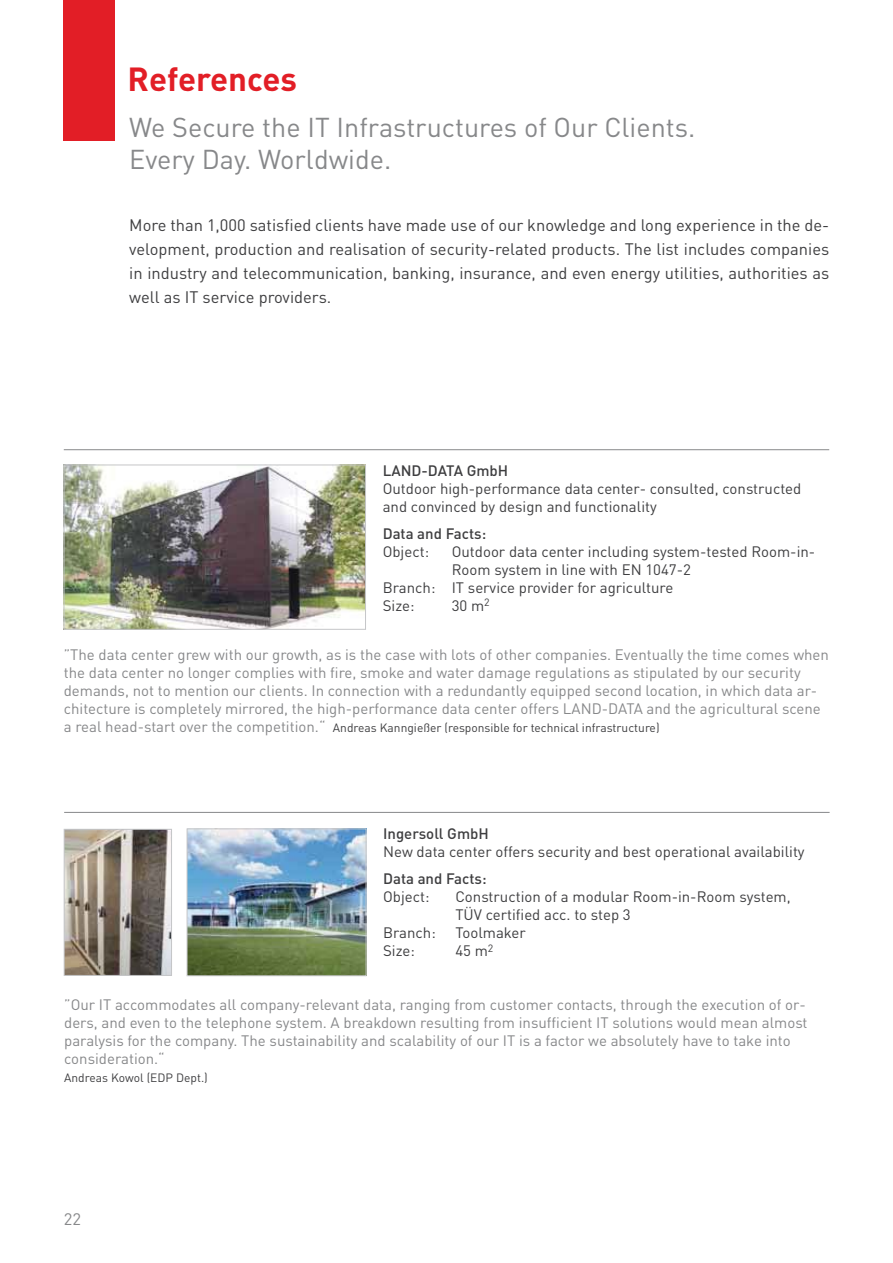
<style>
.page{position:relative;width:893px;height:1263px;background:#fff}
.page>*{position:absolute;margin:0;border:0;box-sizing:border-box;transform-origin:0 0}
.t1{font:700 33px "DIN";color:#e21e26}
.t2{font:27px/32.4px "DIN";color:#87888a}
.t3{font:16.5px/24px "DIN";color:#3e3e40;text-align:justify}
.t4{font:16.5px "DIN";color:#87888a}
.t5{font:15px/18px "DIN";color:#87888a}
.t6{font:15px/18px "DIN";color:#3e3e40}
.t7{font:500 15px "DIN";color:#3e3e40}
.t8{font:12px "DIN";color:#3e3e40}
.s1{font-size:15px;color:#87888a}
</style>
<div class="page">
<img style="left:66px;top:467px;width:298px;height:161px">
<div style="left:64px;top:465px;width:302px;height:165px;border:1px solid #c5c6c8"></div>
<hr style="left:64px;top:449px;width:765px;height:1px;background:#87888a">
<hr style="left:64px;top:812px;width:765px;height:1px;background:#87888a">
<div style="left:64px;top:0;width:51px;height:141px;background:#e21e26"></div>
<img style="left:66px;top:831px;width:104px;height:143px">
<div style="left:64px;top:829px;width:108px;height:147px;border:1px solid #c5c6c8"></div>
<img style="left:189px;top:831px;width:175px;height:143px">
<div style="left:187px;top:829px;width:179px;height:147px;border:1px solid #c5c6c8"></div>
<h1 class="t1" style="left:128px;top:68px;width:171px">References</h1>
<h2 class="t2" style="left:129px;top:114px;width:568px">We Secure the IT Infrastructures of Our Clients.<br>Every Day. Worldwide.</h2>
<p class="t3" style="left:129px;top:215px;width:701px">More than 1,000 satisfied clients have made use of our knowledge and long experience in the de&shy;velopment, production and realisation of security-related products. The list includes companies in industry and telecommunication, banking, insurance, and even energy utilities, authorities as well as IT service providers.</p>
<p class="t7" style="left:383px;top:465px;width:127px">LAND-DATA GmbH</p>
<p class="t6" style="left:383px;top:481px;width:420px">Outdoor high-performance data center- consulted, constructed and convinced by design and functionality</p>
<p class="t7" style="left:383px;top:528px;width:105px">Data and Facts:</p>
<p class="t6" style="left:383px;top:544px;width:48px">Object:</p>
<p class="t6" style="left:451px;top:544px;width:365px">Outdoor data center including system-tested Room-in-</p>
<p class="t6" style="left:451px;top:562px;width:241px">Room system in line with EN 1047-2</p>
<p class="t6" style="left:383px;top:580px;width:292px">Branch: IT service provider for agriculture</p>
<p class="t6" style="left:383px;top:598px;width:33px">Size:</p>
<p class="t6" style="left:451px;top:598px;width:40px">30 m<sup>2</sup></p>
<p class="t5" style="left:64px;top:647px;width:766px">”The data center grew with our growth, as is the case with lots of other companies. Eventually the time comes when the data center no longer complies with fire, smoke and water damage regulations as stipulated by our security demands, not to mention our clients. In connection with a redundantly equipped second location, in which data ar&shy;chitecture is completely mirrored, the high-performance data center offers LAND-DATA and the agricultural scene</p>
<p class="t8" style="left:64px;top:723px;width:597px"><span class="s1">a real head-start over the competition.“</span> Andreas Kanngießer (responsible for technical infrastructure)</p>
<p class="t7" style="left:383px;top:829px;width:107px">Ingersoll GmbH</p>
<p class="t6" style="left:383px;top:845px;width:423px">New data center offers security and best operational availability</p>
<p class="t7" style="left:383px;top:874px;width:105px">Data and Facts:</p>
<p class="t6" style="left:383px;top:890px;width:48px">Object:</p>
<p class="t6" style="left:455px;top:890px;width:337px">Construction of a modular Room-in-Room system,<br>TÜV certified acc. to step 3</p>
<p class="t6" style="left:383px;top:926px;width:54px">Branch:</p>
<p class="t6" style="left:455px;top:926px;width:72px">Toolmaker</p>
<p class="t6" style="left:383px;top:944px;width:33px">Size:</p>
<p class="t6" style="left:455px;top:944px;width:40px">45 m<sup>2</sup></p>
<p class="t5" style="left:64px;top:997px;width:745px">”Our IT accommodates all company-relevant data, ranging from customer contacts, through the execution of or&shy;ders, and even to the telephone system. A breakdown resulting from insufficient IT solutions would mean almost paralysis for the company. The sustainability and scalability of our IT is a factor we absolutely have to take into consideration.“</p>
<p class="t8" style="left:64px;top:1073px;width:145px">Andreas Kowol (EDP Dept.)</p>
<p class="t4" style="left:64px;top:1213px;width:19px">22</p>
</div>
